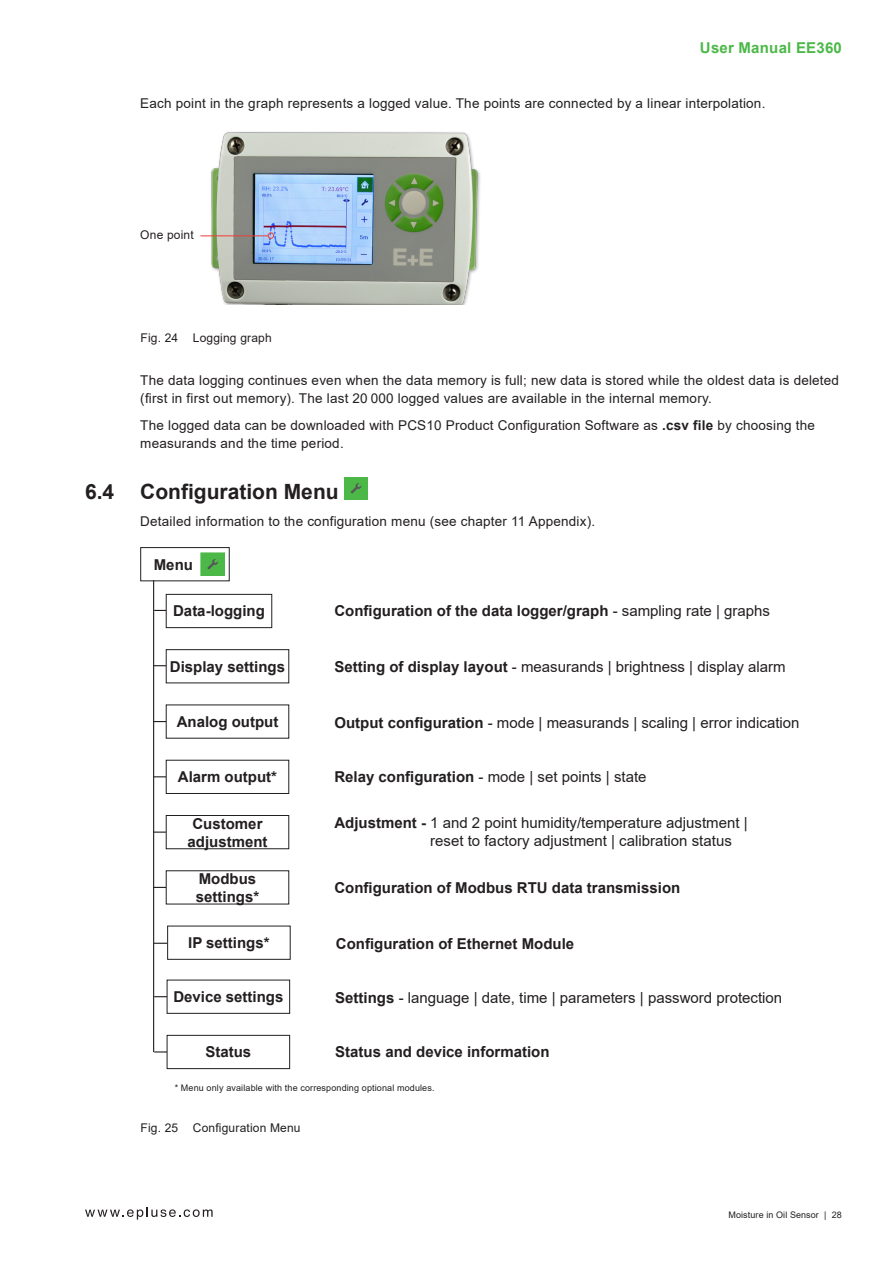
<style>
.page{position:relative;width:893px;height:1263px;background:#fff}
.page>*{position:absolute;margin:0;border:0;box-sizing:border-box;transform-origin:0 0}
.t1{font:700 21px "Arial";color:#231f20}
.t2{font:15px/18px "Arial";color:#231f20}
.Flussdiagramm_Headline{font:700 15px/18px "Arial";color:#231f20;text-align:center}
.t3{font:700 15px "Arial";letter-spacing:.015em;color:#4cb848}
.Copy{font:13.5px/18px "Arial";letter-spacing:.015em;color:#231f20}
.Copy-2{font:12px "Arial";letter-spacing:.015em;color:#231f20}
.Tabelle_Fußnote{font:9px "Arial";letter-spacing:.015em;color:#231f20}
.s1{font-weight:700}
.s2{font-weight:400}
</style>
<div class="page">
<svg style="left:85px;top:1207px;width:128px;height:12px"></svg>
<img style="left:207px;top:132px;width:273px;height:173px">
<hr style="left:200px;top:235px;width:68px;height:1px;background:#ee3e35">
<div style="left:268px;top:232px;width:6px;height:7px;border:1px solid #ee3e35;border-radius:50%"></div>
<div style="left:344px;top:477px;width:24px;height:22px;background:#4cb848"></div>
<svg style="left:350px;top:483px;width:12px;height:11px"></svg>
<hr style="left:153px;top:580px;width:1px;height:472px;background:#231f20">
<div style="left:140px;top:547px;width:90px;height:34px;border:1px solid #231f20"></div>
<svg style="left:154px;top:610px;width:12px;height:1px"></svg>
<div style="left:166px;top:594px;width:106px;height:34px;border:1px solid #231f20"></div>
<svg style="left:154px;top:665px;width:12px;height:1px"></svg>
<div style="left:166px;top:649px;width:123px;height:34px;border:1px solid #231f20"></div>
<div style="left:200px;top:552px;width:25px;height:24px;background:#4cb848;border:2px solid #4cb848"></div>
<svg style="left:207px;top:559px;width:11px;height:11px"></svg>
<svg style="left:154px;top:721px;width:12px;height:1px"></svg>
<hr style="left:153px;top:831px;width:26px;height:2px;background:#231f20">
<div style="left:166px;top:815px;width:123px;height:34px;background:#fff"></div>
<div style="left:166px;top:815px;width:123px;height:34px;border:1px solid #231f20"></div>
<svg style="left:154px;top:776px;width:12px;height:1px"></svg>
<div style="left:166px;top:760px;width:123px;height:34px;border:1px solid #231f20"></div>
<svg style="left:154px;top:887px;width:12px;height:1px"></svg>
<svg style="left:154px;top:943px;width:13px;height:1px"></svg>
<svg style="left:154px;top:996px;width:13px;height:1px"></svg>
<div style="left:167px;top:980px;width:123px;height:34px;border:1px solid #231f20"></div>
<svg style="left:154px;top:1051px;width:13px;height:1px"></svg>
<div style="left:167px;top:1035px;width:123px;height:34px;border:1px solid #231f20"></div>
<div style="left:167px;top:926px;width:124px;height:34px;border:1px solid #231f20"></div>
<p class="t3" style="left:700px;top:37px;width:143px">User Manual EE360</p>
<p class="Copy" style="left:140px;top:94px;width:627px">Each point in the graph represents a logged value. The points are connected by a linear interpolation.</p>
<p class="Copy-2" style="left:140px;top:227px;width:55px">One point</p>
<p class="Copy-2" style="left:141px;top:329px;width:133px">Fig. 24 Logging graph</p>
<p class="Copy" style="left:140px;top:371px;width:700px">The data logging continues even when the data memory is full; new data is stored while the oldest data is deleted (first in first out memory). The last 20 000 logged values are available in the internal memory.</p>
<p class="Copy" style="left:140px;top:416px;width:676px">The logged data can be downloaded with PCS10 Product Configuration Software as <span class="s1">.csv file</span> by choosing the measurands and the time period.</p>
<p class="t1" style="left:85px;top:477px;width:255px">6.4 Configuration Menu</p>
<p class="Copy" style="left:140px;top:512px;width:456px">Detailed information to the configuration menu (see chapter 11 Appendix).</p>
<p class="Flussdiagramm_Headline" style="left:154px;top:556px;width:41px">Menu</p>
<p class="Flussdiagramm_Headline" style="left:173px;top:602px;width:93px">Data-logging</p>
<p class="Flussdiagramm_Headline" style="left:334px;top:602px;width:437px">Configuration of the data logger/graph <span class="s2">- sampling rate | graphs</span></p>
<p class="Flussdiagramm_Headline" style="left:170px;top:658px;width:117px">Display settings</p>
<p class="Flussdiagramm_Headline" style="left:177px;top:713px;width:103px">Analog output</p>
<p class="Flussdiagramm_Headline" style="left:178px;top:768px;width:101px">Alarm output*</p>
<p class="Flussdiagramm_Headline" style="left:187px;top:814px;width:82px">Customer adjustment</p>
<p class="Flussdiagramm_Headline" style="left:196px;top:870px;width:65px;text-align:left">Modbus settings*</p>
<p class="t2" style="left:334px;top:658px;width:453px"><span class="s1">Setting of display layout</span> - measurands | brightness | display alarm</p>
<p class="t2" style="left:334px;top:713px;width:467px"><span class="s1">Output configuration</span> - mode | measurands | scaling | error indication</p>
<p class="t2" style="left:334px;top:767px;width:314px"><span class="s1">Relay configuration</span> - mode | set points | state</p>
<p class="t2" style="left:430px;top:814px;width:319px;text-indent:-96px"><span class="s1">Adjustment -</span> 1 and 2 point humidity/temperature adjustment | reset to factory adjustment | calibration status</p>
<p class="Flussdiagramm_Headline" style="left:334px;top:879px;width:347px">Configuration of Modbus RTU data transmission</p>
<p class="Flussdiagramm_Headline" style="left:188px;top:934px;width:83px">IP settings*</p>
<p class="Flussdiagramm_Headline" style="left:336px;top:934px;width:240px">Configuration of Ethernet Module</p>
<p class="Flussdiagramm_Headline" style="left:173px;top:988px;width:112px">Device settings</p>
<p class="Flussdiagramm_Headline" style="left:205px;top:1043px;width:47px">Status</p>
<p class="t2" style="left:335px;top:988px;width:448px"><span class="s1">Settings</span> - language | date, time | parameters | password protection</p>
<p class="Flussdiagramm_Headline" style="left:335px;top:1043px;width:216px">Status and device information</p>
<p class="Tabelle_Fußnote" style="left:175px;top:1082px;width:261px">* Menu only available with the corresponding optional modules.</p>
<p class="Copy-2" style="left:141px;top:1120px;width:162px">Fig. 25 Configuration Menu</p>
<p class="Tabelle_Fußnote" style="left:728px;top:1208px;width:115px">Moisture in Oil Sensor | 28</p>
</div>
